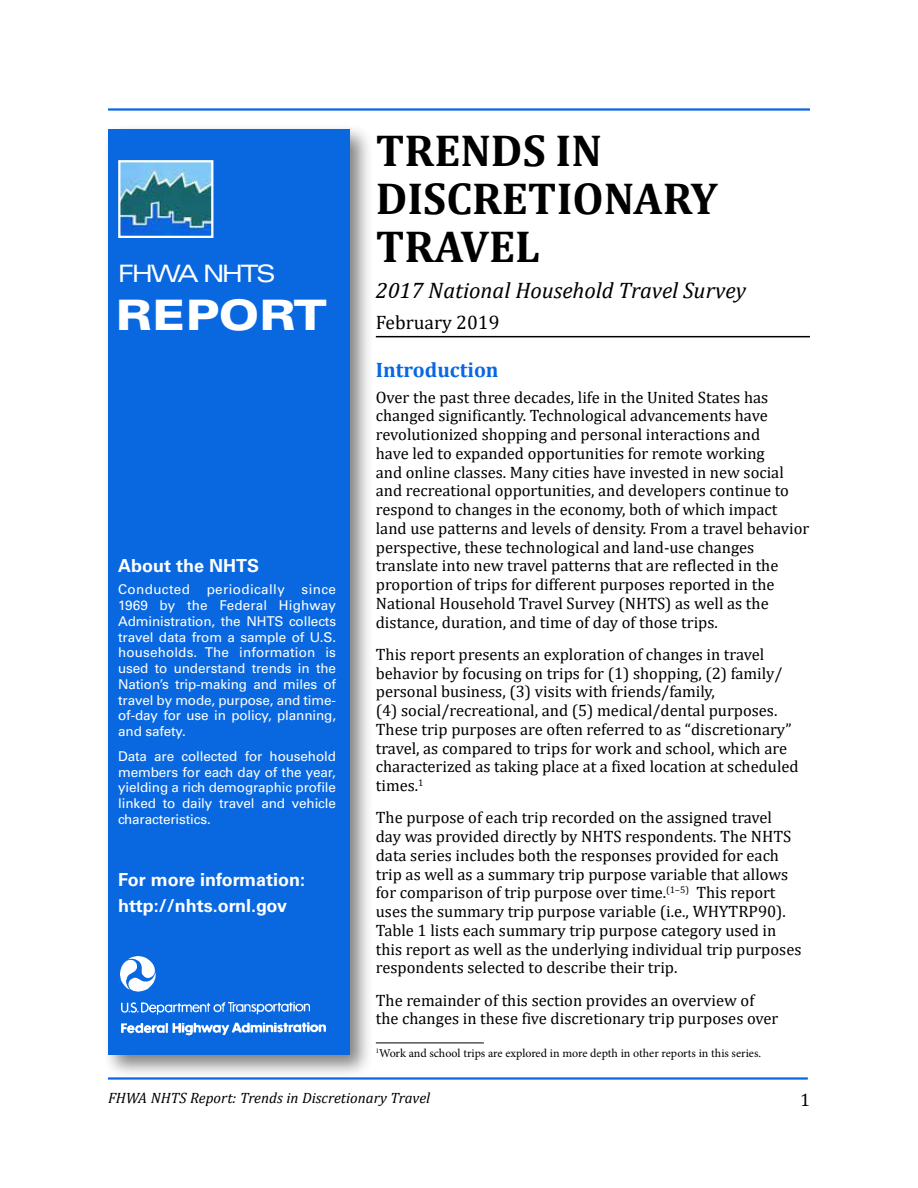
<style>
.page{position:relative;width:918px;height:1188px;background:#fff}
.page>*{position:absolute;margin:0;border:0;box-sizing:border-box;transform-origin:0 0}
.t1{font:700 45px/48px "Cambria";color:#000}
.t2{font:900 expanded 42px "Univers LT Std";letter-spacing:-.015em;color:#fff}
.t3{font:expanded 24px "Univers LT Std";letter-spacing:-.1em;color:#fff}
.t4{font:italic 22.5px "Cambria";color:#000}
.t5{font:700 21px "Cambria";color:#0968e0}
.t6{font:19.5px "Cambria";color:#000}
.t7{font:700 18px/26.2px "Univers LT Std";color:#fff}
.t8{font:18px "Cambria";color:#000}
.t9{font:16.5px/18.8px "Cambria";color:#000}
.t10{font:italic 15px "Cambria";color:#000}
.t11{font:13.5px/15.8px "Univers LT Std";letter-spacing:-.01em;color:#fff;text-align:justify}
.t12{font:12px "Minion Pro";color:#000}
</style>
<div class="page">
<hr style="left:108px;top:108px;width:702px;height:3px;background:#0968e0">
<hr style="left:108px;top:1077px;width:700px;height:3px;background:#0968e0">
<div style="left:102px;top:123px;width:272px;height:956px;background:#000;opacity:.5"></div>
<div style="left:108px;top:129px;width:242px;height:925px;background:#0968e0"></div>
<img style="left:120px;top:956px;width:206px;height:80px">
<img style="left:121px;top:163px;width:89px;height:69px">
<div style="left:118px;top:160px;width:95px;height:78px;border:2px solid #fff"></div>
<hr style="left:376px;top:336px;width:434px;height:1px;background:#000">
<hr style="left:376px;top:1043px;width:108px;height:1px;background:#000">
<h1 class="t3" style="left:118px;top:259px;width:159px">FHWA NHTS</h1>
<h1 class="t2" style="left:115px;top:290px;width:214px">REPORT</h1>
<h3 class="t7" style="left:118px;top:552px;width:143px">About the NHTS</h3>
<p class="t11" style="left:118px;top:582px;width:219px">Conducted periodically since 1969 by the Federal Highway Administration, the NHTS collects travel data from a sample of U.S. households. The information is used to understand trends in the Nation’s trip-making and miles of travel by mode, purpose, and time&shy;of-day for use in policy, planning, and safety.</p>
<p class="t11" style="left:118px;top:748px;width:219px">Data are collected for household members for each day of the year, yielding a rich demographic profile linked to daily travel and vehicle characteristics.</p>
<p class="t7" style="left:118px;top:866px;width:189px">For more information: http://nhts.ornl.gov</p>
<h1 class="t1" style="left:376px;top:125px;width:343px">TRENDS IN<br>DISCRETIONARY<br>TRAVEL</h1>
<h2 class="t4" style="left:376px;top:275px;width:372px">2017 National Household Travel Survey</h2>
<h3 class="t6" style="left:376px;top:311px;width:125px">February 2019</h3>
<h2 class="t5" style="left:376px;top:355px;width:124px">Introduction</h2>
<p class="t9" style="left:376px;top:388px;width:435px">Over the past three decades, life in the United States has changed significantly. Technological advancements have revolutionized shopping and personal interactions and<br>have led to expanded opportunities for remote working<br>and online classes. Many cities have invested in new social and recreational opportunities, and developers continue to respond to changes in the economy, both of which impact land use patterns and levels of density. From a travel behavior perspective, these technological and land-use changes translate into new travel patterns that are reflected in the proportion of trips for different purposes reported in the National Household Travel Survey (NHTS) as well as the distance, duration, and time of day of those trips.</p>
<p class="t9" style="left:376px;top:645px;width:424px">This report presents an exploration of changes in travel behavior by focusing on trips for (1) shopping, (2) family/ personal business, (3) visits with friends/family,<br>(4) social/recreational, and (5) medical/dental purposes.<br>These trip purposes are often referred to as “discretionary” travel, as compared to trips for work and school, which are characterized as taking place at a fixed location at scheduled times.<sup>1</sup></p>
<p class="t9" style="left:376px;top:808px;width:427px">The purpose of each trip recorded on the assigned travel<br>day was provided directly by NHTS respondents. The NHTS data series includes both the responses provided for each trip as well as a summary trip purpose variable that allows for comparison of trip purpose over time.<sup>(1–5)</sup> This report uses the summary trip purpose variable (i.e., WHYTRP90).<br>Table 1 lists each summary trip purpose category used in this report as well as the underlying individual trip purposes respondents selected to describe their trip.</p>
<p class="t9" style="left:376px;top:991px;width:404px">The remainder of this section provides an overview of the changes in these five discretionary trip purposes over</p>
<p class="t12" style="left:376px;top:1045px;width:387px"><sup>1</sup>Work and school trips are explored in more depth in other reports in this series.</p>
<p class="t10" style="left:108px;top:1088px;width:324px">FHWA NHTS Report: Trends in Discretionary Travel</p>
<p class="t8" style="left:800px;top:1089px;width:11px">1</p>
</div>
